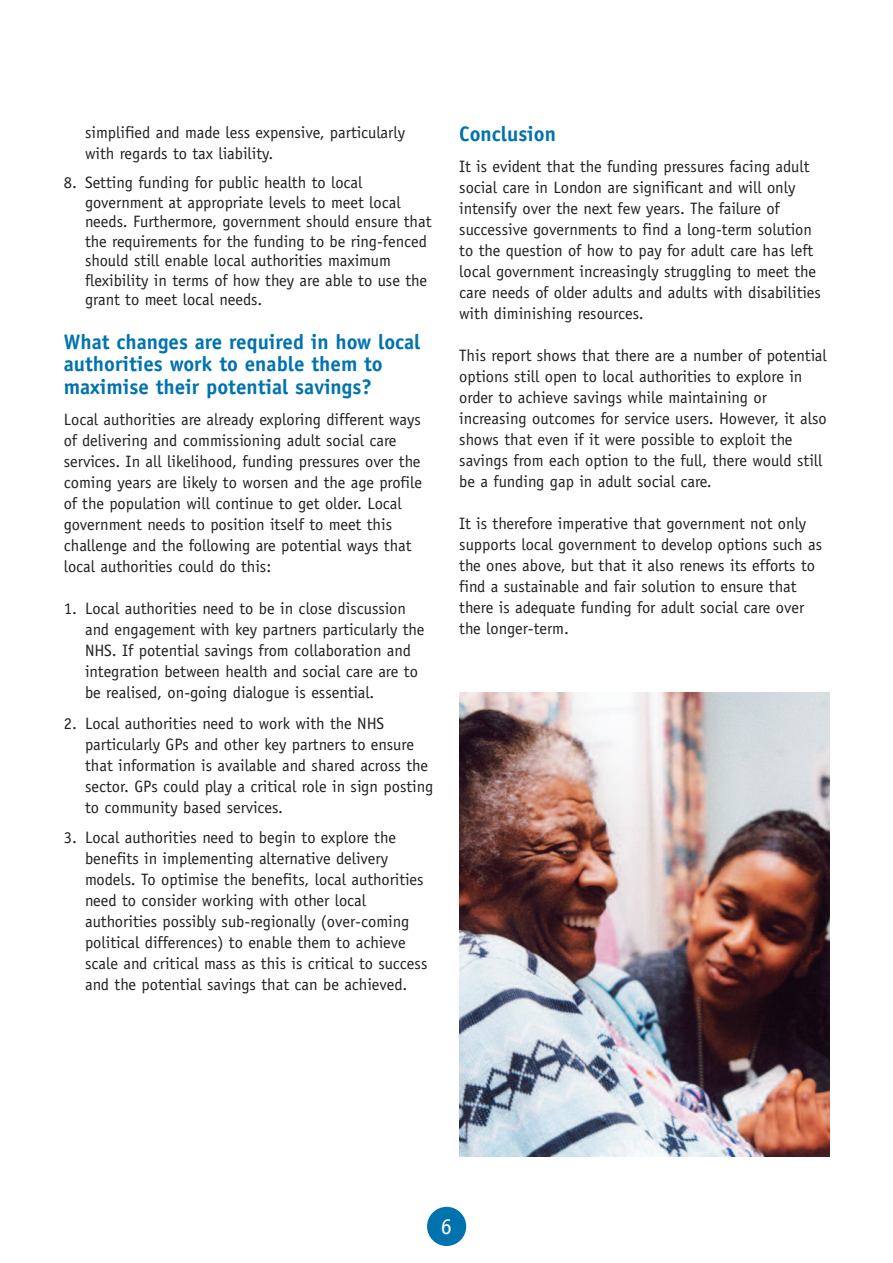
<style>
.page{position:relative;width:893px;height:1263px;background:#fff}
.page>*{position:absolute;margin:0;border:0;box-sizing:border-box;transform-origin:0 0}
.t1{font:22.5px "Officina Sans";color:#fff}
.t2{font:700 21px/22.5px "Officina Sans";color:#0073ae}
.t3{font:16.5px/21px "Officina Sans";color:#231f20}
</style>
<div class="page">
<div style="left:427px;top:1207px;width:39px;height:39px;background:#0073ae;border-radius:50%"></div>
<img style="left:459px;top:692px;width:370px;height:465px">
<p class="t3" style="left:85px;top:123px;width:322px">simplified and made less expensive, particularly with regards to tax liability.</p>
<p class="t3" style="left:85px;top:174px;width:348px;line-height:19.5px;text-indent:-21px">8. Setting funding for public health to local government at appropriate levels to meet local needs. Furthermore, government should ensure that the requirements for the funding to be ring-fenced should still enable local authorities maximum flexibility in terms of how they are able to use the grant to meet local needs.</p>
<p class="t2" style="left:64px;top:332px;width:358px">What changes are required in how local authorities work to enable them to maximise their potential savings?</p>
<p class="t3" style="left:64px;top:410px;width:360px">Local authorities are already exploring different ways of delivering and commissioning adult social care services. In all likelihood, funding pressures over the coming years are likely to worsen and the age profile of the population will continue to get older. Local government needs to position itself to meet this challenge and the following are potential ways that local authorities could do this:</p>
<p class="t3" style="left:85px;top:599px;width:341px;text-indent:-21px">1. Local authorities need to be in close discussion and engagement with key partners particularly the NHS. If potential savings from collaboration and integration between health and social care are to be realised, on-going dialogue is essential.</p>
<p class="t3" style="left:85px;top:714px;width:350px;text-indent:-21px">2. Local authorities need to work with the NHS particularly GPs and other key partners to ensure that information is available and shared across the sector. GPs could play a critical role in sign posting to community based services.</p>
<p class="t3" style="left:85px;top:828px;width:344px;text-indent:-21px">3. Local authorities need to begin to explore the benefits in implementing alternative delivery models. To optimise the benefits, local authorities need to consider working with other local authorities possibly sub-regionally (over-coming political differences) to enable them to achieve scale and critical mass as this is critical to success and the potential savings that can be achieved.</p>
<p class="t2" style="left:459px;top:125px;width:98px">Conclusion</p>
<p class="t3" style="left:459px;top:157px;width:363px">It is evident that the funding pressures facing adult social care in London are significant and will only intensify over the next few years. The failure of successive governments to find a long-term solution to the question of how to pay for adult care has left local government increasingly struggling to meet the care needs of older adults and adults with disabilities with diminishing resources.</p>
<p class="t3" style="left:459px;top:346px;width:369px">This report shows that there are a number of potential options still open to local authorities to explore in order to achieve savings while maintaining or increasing outcomes for service users. However, it also shows that even if it were possible to exploit the savings from each option to the full, there would still be a funding gap in adult social care.</p>
<p class="t3" style="left:459px;top:514px;width:364px">It is therefore imperative that government not only supports local government to develop options such as the ones above, but that it also renews its efforts to find a sustainable and fair solution to ensure that there is adequate funding for adult social care over the longer-term.</p>
<h1 class="t1" style="left:441px;top:1218px;width:13px">6</h1>
</div>
